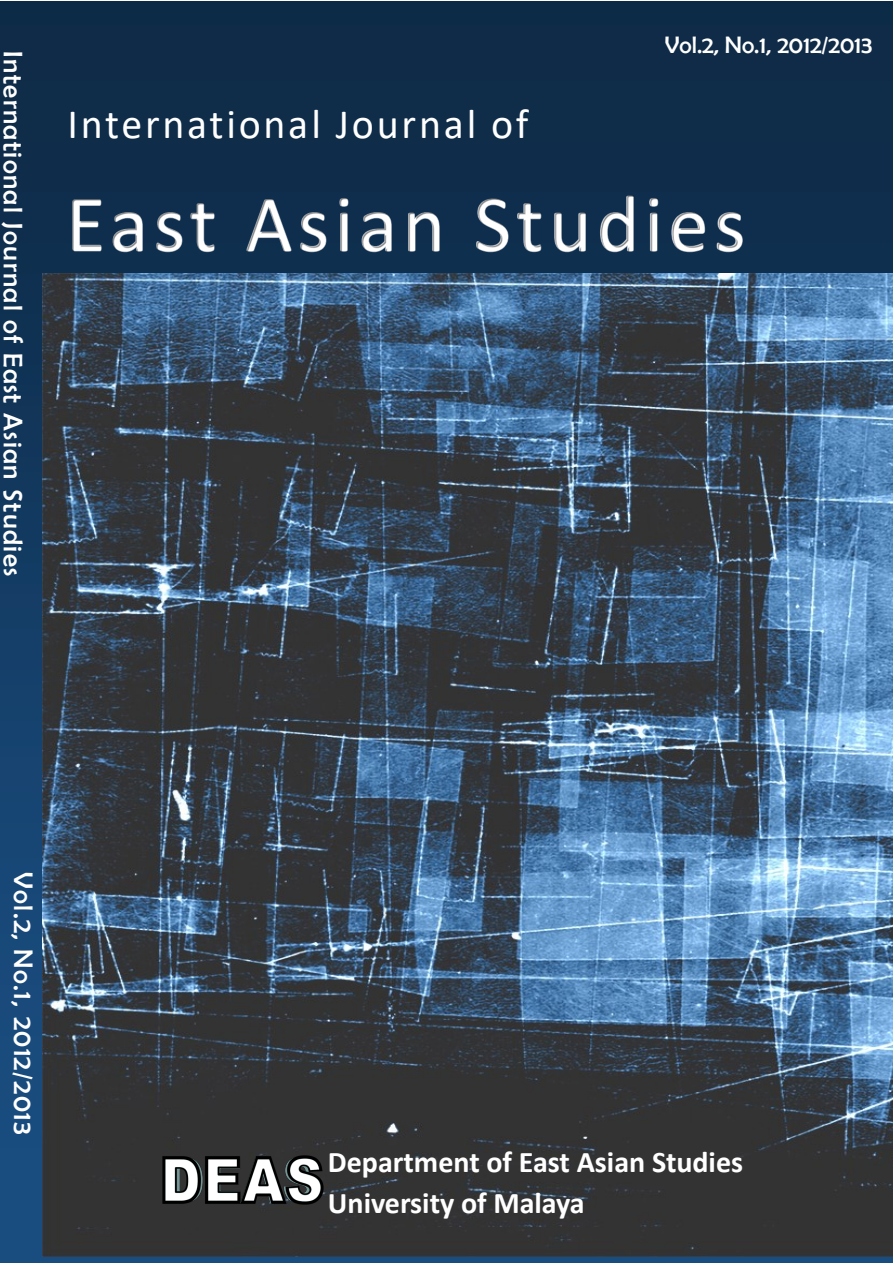
<style>
.page{position:relative;width:893px;height:1263px;background:#fff}
.page>*{position:absolute;margin:0;border:0;box-sizing:border-box;transform-origin:0 0}
.t1{font:42px "Calibri";letter-spacing:.065em;color:#fff}
.t2{font:700 30.15px "Calibri";color:#fff}
.t3{font:700 30px "Calibri";color:#fff}
.t4{font:27px "Berlin Sans FB";letter-spacing:.05em;color:#fff}
.t5{font:24px "Berlin Sans FB";color:#fff}
</style>
<div class="page">
<div style="left:0;top:1px;width:892px;height:1262px;background:linear-gradient(to bottom,#0e2944,#1d5285)"></div>
<img style="left:72px;top:195px;width:671px;height:57px">
<img style="left:43px;top:274px;width:849px;height:982px">
<img style="left:160px;top:1154px;width:165px;height:53px">
<p class="t4" style="left:28px;top:51px;width:526px;rotate:90deg">International Journal of East Asian Studies</p>
<h1 class="t1" style="left:68px;top:106px;width:463px">International Journal of</h1>
<p class="t5" style="left:665px;top:32px;width:209px">Vol.2, No.1, 2012/2013</p>
<p class="t4" style="left:38px;top:872px;width:264px;rotate:90deg">Vol.2, No.1, 2012/2013</p>
<p class="t3" style="left:328px;top:1149px;width:417px">Department of East Asian Studies</p>
<p class="t2" style="left:328px;top:1190px;width:258px">University of Malaya</p>
</div>
